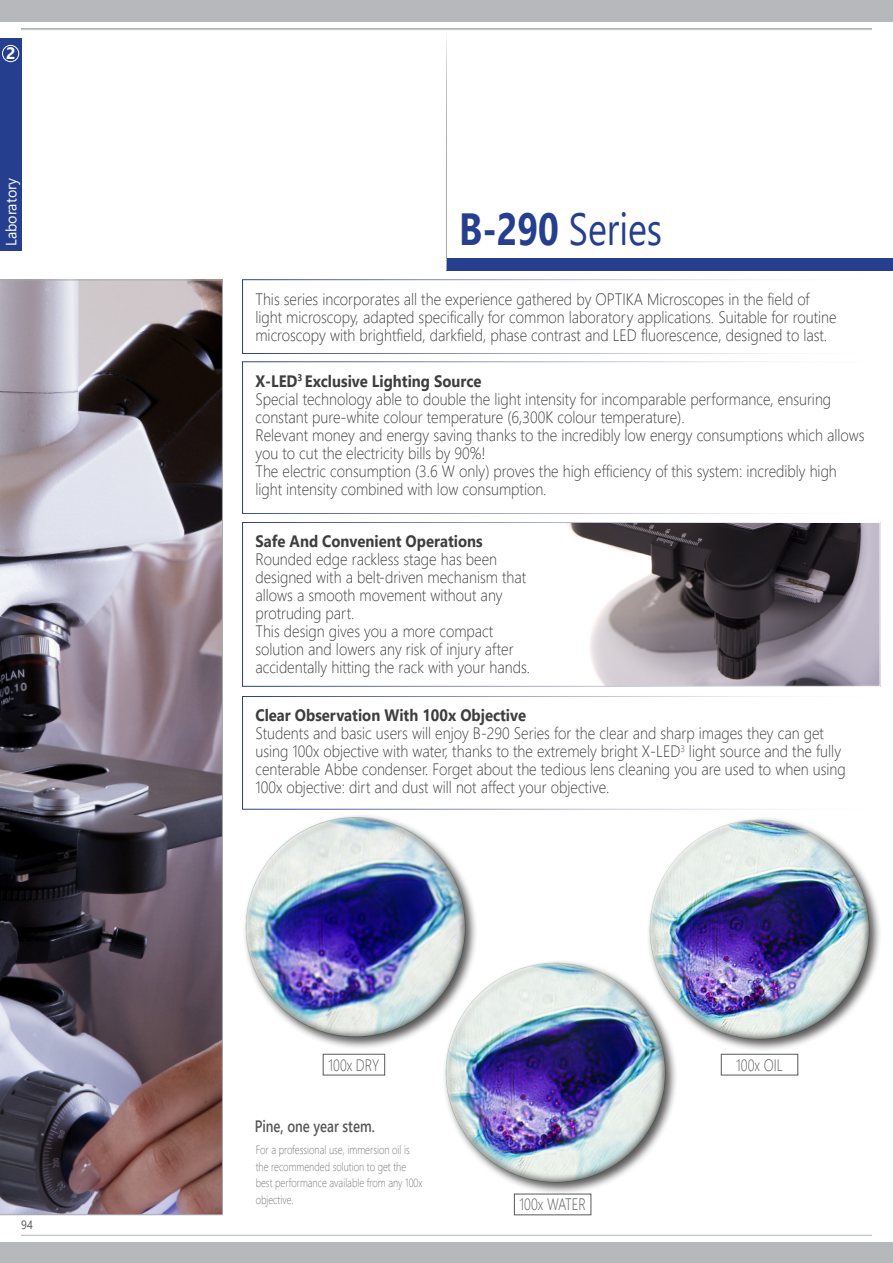
<style>
.page{position:relative;width:893px;height:1263px;background:#fff}
.page>*{position:absolute;margin:0;border:0;box-sizing:border-box;transform-origin:0 0}
.t1{font:45px "Segoe UI";color:#253f8e;scale:.8 1}
.t2{font:300 16.5px/18px "Segoe UI";color:#3e3e3f;scale:.9 1}
.t3{font:700 16.5px "Segoe UI";color:#3e3e3f;scale:.9 1}
.t4{font:300 16.5px "Segoe UI";color:#57585a;scale:.8 1}
.t5{font:600 16.5px "Segoe UI";color:#57585a;scale:.8 1}
.t6{font:700 16.5px "Segoe UI";color:#fff}
.t7{font:15px "Segoe UI";color:#fff;scale:.95 1}
.t8{font:300 12px/16.5px "Segoe UI";color:#787a7d;scale:.8 1}
.t9{font:12px "Segoe UI";color:#57585a;scale:.9 1}
.s1{font-weight:700}
</style>
<div class="page">
<hr style="left:21px;top:1233px;width:851px;height:2px;background:#f6f6f7">
<div style="left:0;top:1242px;width:893px;height:21px;background:#b7b8bb"></div>
<div style="left:0;top:0;width:893px;height:21px;background:#b7b8bb"></div>
<svg style="left:21px;top:28px;width:851px;height:3px"></svg>
<div style="left:446px;top:258px;width:447px;height:12px;background:#253f8e"></div>
<hr style="left:446px;top:33px;width:1px;height:237px;background:#fff">
<svg style="left:0;top:280px;width:223px;height:935px;background:#786d77"></svg>
<div style="left:242px;top:813px;width:236px;height:237px;background:#231f20;opacity:.75"></div>
<img style="left:246px;top:817px;width:219px;height:220px;border-radius:110px">
<div style="left:442px;top:959px;width:236px;height:236px;background:#231f20;opacity:.75"></div>
<img style="left:446px;top:963px;width:219px;height:219px;border-radius:110px">
<div style="left:646px;top:816px;width:236px;height:236px;background:#231f20;opacity:.75"></div>
<img style="left:650px;top:820px;width:219px;height:219px;border-radius:110px">
<img style="left:567px;top:524px;width:311px;height:160px">
<div style="left:242px;top:362px;width:638px;height:152px;border:1px solid #fff"></div>
<div style="left:242px;top:522px;width:638px;height:164px;border:1px solid #fff"></div>
<div style="left:242px;top:696px;width:638px;height:113px;border:1px solid #fff"></div>
<div style="left:323px;top:1054px;width:62px;height:21px;border:1px solid #57585a"></div>
<div style="left:721px;top:1054px;width:77px;height:21px;border:1px solid #57585a"></div>
<div style="left:242px;top:280px;width:638px;height:74px;border:1px solid #fff"></div>
<div style="left:0;top:38px;width:21px;height:212px;background:#253f8e"></div>
<div style="left:2px;top:45px;width:17px;height:17px;border:1px solid #fff;border-radius:50%"></div>
<p class="t6" style="left:6px;top:37px;width:11px">2</p>
<p class="t7" style="left:-3px;top:246px;width:73px;rotate:-90deg">Laboratory</p>
<p class="t9" style="left:21px;top:1213px;width:14px">94</p>
<h1 class="t1" style="left:459px;top:186px;width:255px"><span class="s1">B-290</span> Series</h1>
<p class="t2" style="left:255px;top:288px;width:647px">This series incorporates all the experience gathered by OPTIKA Microscopes in the field of light microscopy, adapted specifically for common laboratory applications. Suitable for routine microscopy with brightfield, darkfield, phase contrast and LED fluorescence, designed to last.</p>
<p class="t2" style="left:255px;top:370px;width:678px"><span class="s1">X-LED</span><sup>3</sup> <span class="s1">Exclusive Lighting Source<br></span>Special technology able to double the light intensity for incomparable performance, ensuring constant pure-white colour temperature (6,300K colour temperature).<br>Relevant money and energy saving thanks to the incredibly low energy consumptions which allows you to cut the electricity bills by 90%!<br>The electric consumption (3.6 W only) proves the high efficiency of this system: incredibly high light intensity combined with low consumption.</p>
<p class="t3" style="left:255px;top:526px;width:254px">Safe And Convenient Operations</p>
<p class="t2" style="left:255px;top:549px;width:307px">Rounded edge rackless stage has been designed with a belt-driven mechanism that allows a smooth movement without any protruding part.<br>This design gives you a more compact solution and lowers any risk of injury after accidentally hitting the rack with your hands.</p>
<p class="t3" style="left:255px;top:700px;width:302px">Clear Observation With 100x Objective</p>
<p class="t2" style="left:255px;top:723px;width:657px">Students and basic users will enjoy B-290 Series for the clear and sharp images they can get using 100x objective with water, thanks to the extremely bright X-LED<sup>3</sup> light source and the fully centerable Abbe condenser. Forget about the tedious lens cleaning you are used to when using 100x objective: dirt and dust will not affect your objective.</p>
<p class="t4" style="left:328px;top:1049px;width:65px">100x DRY</p>
<p class="t5" style="left:255px;top:1110px;width:152px">Pine, one year stem.</p>
<p class="t8" style="left:256px;top:1141px;width:210px">For a professional use, immersion oil is the recommended solution to get the best performance available from any 100x objective.</p>
<p class="t4" style="left:520px;top:1189px;width:84px">100x WATER</p>
<p class="t4" style="left:736px;top:1049px;width:60px">100x OIL</p>
</div>
